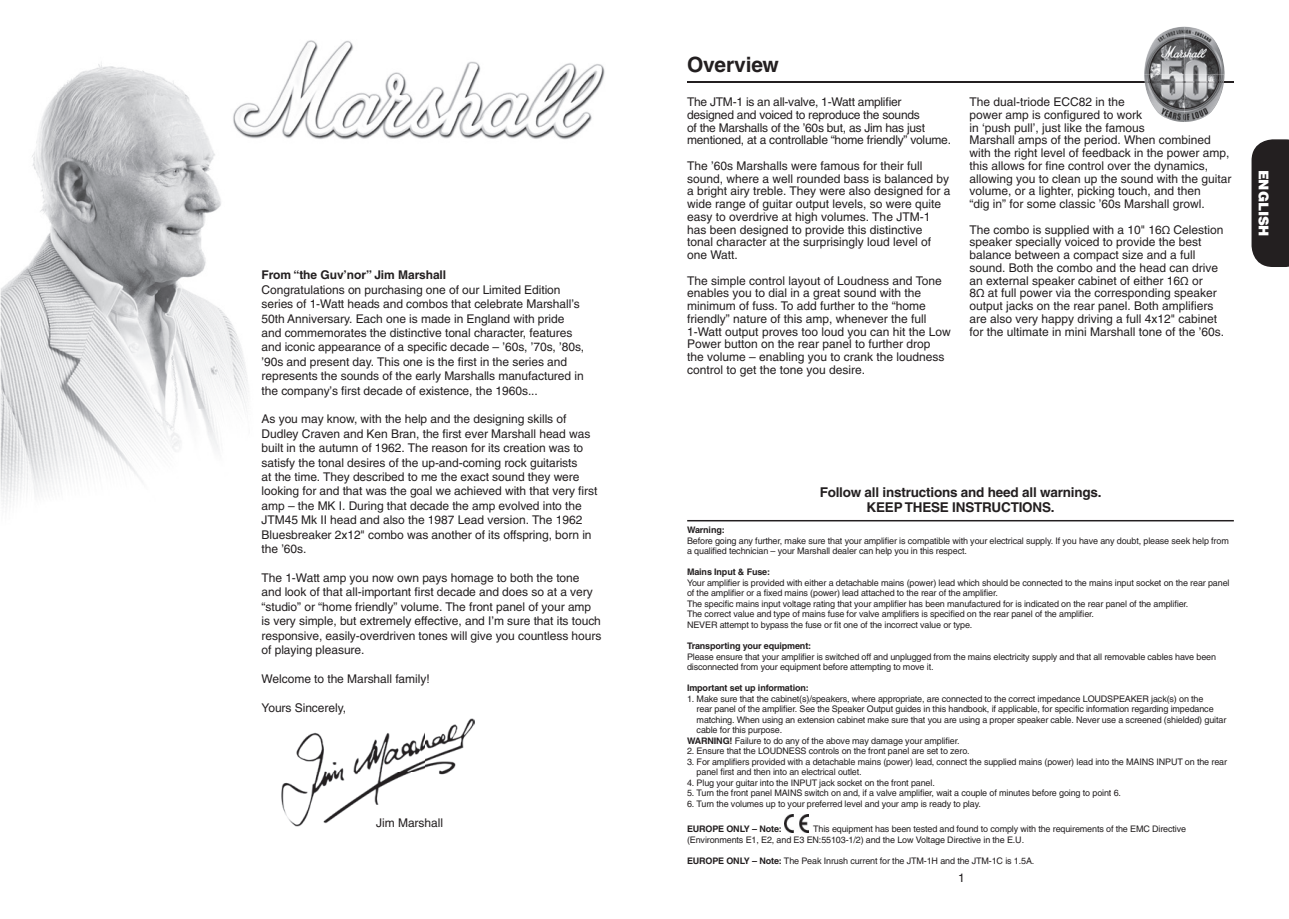
<style>
.page{position:relative;width:1289px;height:919px;background:#fff}
.page>*{position:absolute;margin:0;border:0;box-sizing:border-box;transform-origin:0 0}
.t1{font:700 21px "Helvetica";letter-spacing:-.01em;color:#231f20}
.t2{font:700 13.5px/15px "Helvetica";letter-spacing:-.015em;color:#231f20;text-align:center}
.t3{font:900 13.5px "Helvetica";letter-spacing:-.01em;color:#fff}
.t4{font:12px/12.8px "Helvetica";letter-spacing:-.005em;color:#231f20}
.t5{font:700 12px "Helvetica";letter-spacing:-.005em;color:#231f20}
.t6{font:9px/10.5px "Helvetica";letter-spacing:-.015em;color:#231f20}
.t7{font:700 9px "Helvetica";letter-spacing:-.015em;color:#231f20}
.s1{font-family:"Myriad Pro"}
.s2{font-weight:700}
</style>
<div class="page">
<img style="left:0;top:40px;width:605px;height:787px">
<hr style="left:687px;top:81px;width:546px;height:2px;background:#231f20">
<img style="left:1144px;top:27px;width:80px;height:95px">
<img style="left:1144px;top:81px;width:79px;height:2px">
<svg style="left:1251px;top:139px;width:37px;height:128px;background:#2f2b2c"></svg>
<img style="left:280px;top:718px;width:194px;height:108px">
<img style="left:784px;top:814px;width:24px;height:18px">
<hr style="left:687px;top:520px;width:546px;height:1px;background:#231f20">
<p class="t5" style="left:261px;top:268px;width:186px">From “the Guv’nor” Jim Marshall</p>
<p class="t4" style="left:261px;top:282px;width:324px;line-height:14.4px">Congratulations on purchasing one of our Limited Edition series of 1-Watt heads and combos that celebrate Marshall’s 50th Anniversary. Each one is made in England with pride and commemorates the distinctive tonal character, features and iconic appearance of a specific decade – ’60s, ’70s, ’80s, ’90s and present day. This one is the first in the series and represents the sounds of the early Marshalls manufactured in the company’s first decade of existence, the 1960s...</p>
<p class="t4" style="left:261px;top:412px;width:337px;line-height:14.4px">As you may know, with the help and the designing skills of Dudley Craven and Ken Bran, the first ever Marshall head was built in the autumn of 1962. The reason for its creation was to satisfy the tonal desires of the up-and-coming rock guitarists<br>at the time. They described to me the exact sound they were looking for and that was the goal we achieved with that very first amp – the MK I. During that decade the amp evolved into the JTM45 Mk II head and also the 1987 Lead version. The 1962<br>Bluesbreaker 2x12" combo was another of its offspring, born in the ’60s.</p>
<p class="t4" style="left:261px;top:570px;width:341px;line-height:14.4px">The 1-Watt amp you now own pays homage to both the tone and look of that all-important first decade and does so at a very “studio” or “home friendly” volume. The front panel of your amp is very simple, but extremely effective, and I’m sure that its touch responsive, easily-overdriven tones will give you countless hours of playing pleasure.</p>
<p class="t4" style="left:261px;top:672px;width:170px">Welcome to the Marshall family!</p>
<p class="t4" style="left:261px;top:700px;width:86px">Yours Sincerely,</p>
<p class="t4" style="left:376px;top:816px;width:68px">Jim Marshall</p>
<h1 class="t1" style="left:687px;top:51px;width:93px">Overview</h1>
<p class="t4" style="left:687px;top:95px;width:265px">The JTM-1 is an all-valve, 1-Watt amplifier designed and voiced to reproduce the sounds<br>of the Marshalls of the ’60s but, as Jim has just mentioned, at a controllable “home friendly” volume.</p>
<p class="t4" style="left:687px;top:159px;width:265px">The ’60s Marshalls were famous for their full sound, where a well rounded bass is balanced by a bright airy treble. They were also designed for a wide range of guitar output levels, so were quite easy to overdrive at high volumes. The JTM-1 has been designed to provide this distinctive tonal character at the surprisingly loud level of one Watt.</p>
<p class="t4" style="left:687px;top:274px;width:265px">The simple control layout of Loudness and Tone enables you to dial in a great sound with the minimum of fuss. To add further to the “home friendly” nature of this amp, whenever the full 1-Watt output proves too loud you can hit the Low Power button on the rear panel to further drop<br>the volume – enabling you to crank the loudness control to get the tone you desire.</p>
<p class="t4" style="left:969px;top:95px;width:264px">The dual-triode ECC82 in the<br>power amp is configured to work<br>in ‘push pull’, just like the famous<br>Marshall amps of the period. When combined with the right level of feedback in the power amp, this allows for fine control over the dynamics, allowing you to clean up the sound with the guitar volume, or a lighter, picking touch, and then<br>“dig in” for some classic ’60s Marshall growl.</p>
<p class="t4" style="left:969px;top:223px;width:256px">The combo is supplied with a 10" 16<span class="s1">Ω</span> Celestion speaker specially voiced to provide the best balance between a compact size and a full sound. Both the combo and the head can drive an external speaker cabinet of either 16 <span class="s1">Ω</span> or<br>8<span class="s1">Ω</span> at full power via the corresponding speaker output jacks on the rear panel. Both amplifiers are also very happy driving a full 4x12" cabinet for the ultimate in mini Marshall tone of the ’60s.</p>
<p class="t3" style="left:1272px;top:170px;width:68px;rotate:90deg">ENGLISH</p>
<p class="t2" style="left:819px;top:484px;width:283px">Follow all instructions and heed all warnings.<br>KEEP THESE INSTRUCTIONS.</p>
<p class="t7" style="left:687px;top:524px;width:39px">Warning:</p>
<p class="t6" style="left:687px;top:535px;width:543px">Before going any further, make sure that your amplifier is compatible with your electrical supply. If you have any doubt, please seek help from a qualified technician – your Marshall dealer can help you in this respect.</p>
<p class="t7" style="left:687px;top:566px;width:85px">Mains Input &amp; Fuse:</p>
<p class="t6" style="left:687px;top:577px;width:544px">Your amplifier is provided with either a detachable mains (power) lead which should be connected to the mains input socket on the rear panel of the amplifier or a fixed mains (power) lead attached to the rear of the amplifier.<br>The specific mains input voltage rating that your amplifier has been manufactured for is indicated on the rear panel of the amplifier.<br>The correct value and type of mains fuse for valve amplifiers is specified on the rear panel of the amplifier.<br>NEVER attempt to bypass the fuse or fit one of the incorrect value or type.</p>
<p class="t7" style="left:687px;top:640px;width:126px">Transporting your equipment:</p>
<p class="t6" style="left:687px;top:651px;width:530px">Please ensure that your amplifier is switched off and unplugged from the mains electricity supply and that all removable cables have been disconnected from your equipment before attempting to move it.</p>
<p class="t7" style="left:687px;top:682px;width:123px">Important set up information:</p>
<p class="t6" style="left:687px;top:693px;width:518px">1. Make sure that the cabinet(s)/speakers, where appropriate, are connected to the correct impedance LOUDSPEAKER jack(s) on the</p>
<p class="t6" style="left:696px;top:703px;width:518px">rear panel of the amplifier. See the Speaker Output guides in this handbook, if applicable, for specific information regarding impedance</p>
<p class="t6" style="left:696px;top:714px;width:531px">matching. When using an extension cabinet make sure that you are using a proper speaker cable. Never use a screened (shielded) guitar</p>
<p class="t6" style="left:696px;top:724px;width:87px">cable for this purpose.</p>
<p class="t6" style="left:687px;top:735px;width:274px"><span class="s2">WARNING!</span> Failure to do any of the above may damage your amplifier.</p>
<p class="t6" style="left:687px;top:745px;width:284px">2. Ensure that the LOUDNESS controls on the front panel are set to zero.</p>
<p class="t6" style="left:696px;top:756px;width:532px;text-indent:-10px">3. For amplifiers provided with a detachable mains (power) lead, connect the supplied mains (power) lead into the MAINS INPUT on the rear panel first and then into an electrical outlet.</p>
<p class="t6" style="left:687px;top:777px;width:249px">4. Plug your guitar into the INPUT jack socket on the front panel.</p>
<p class="t6" style="left:687px;top:787px;width:435px">5. Turn the front panel MAINS switch on and, if a valve amplifier, wait a couple of minutes before going to point 6.</p>
<p class="t6" style="left:687px;top:798px;width:295px">6. Turn the volumes up to your preferred level and your amp is ready to play.</p>
<p class="t7" style="left:687px;top:823px;width:96px">EUROPE ONLY – Note:</p>
<p class="t6" style="left:687px;top:823px;width:500px;text-indent:126px">This equipment has been tested and found to comply with the requirements of the EMC Directive (Environments E1, E2, and E3 EN:55103-1/2) and the Low Voltage Directive in the E.U.</p>
<p class="t6" style="left:687px;top:855px;width:349px"><span class="s2">EUROPE ONLY – Note:</span> The Peak Inrush current for the JTM-1H and the JTM-1C is 1.5A.</p>
<p class="t4" style="left:958px;top:870px;width:8px">1</p>
</div>
